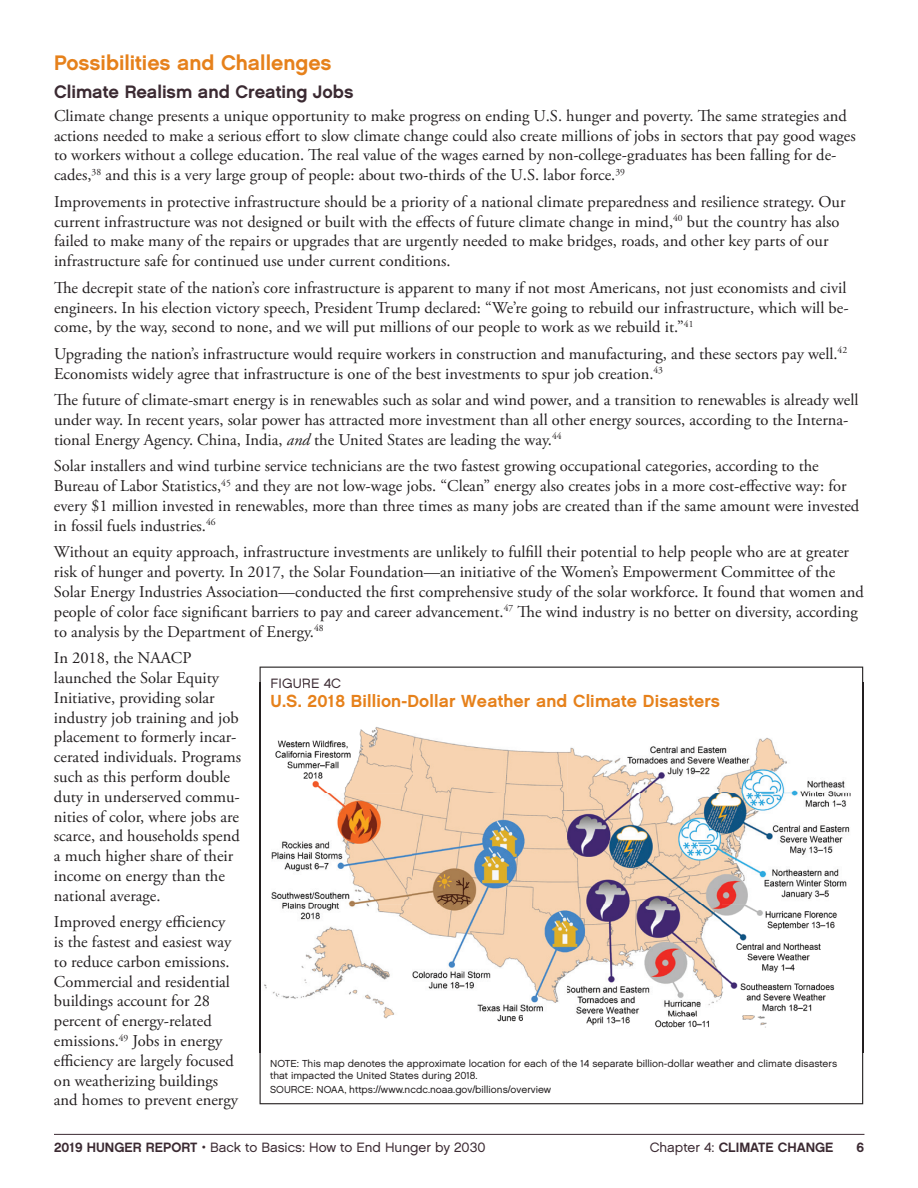
<style>
.page{position:relative;width:918px;height:1188px;background:#fff}
.page>*{position:absolute;margin:0;border:0;box-sizing:border-box;transform-origin:0 0}
.t1{font:21px "Chalet New York Nineteen Sixty";color:#e6811b}
.t2{font:18px "Chalet New York Nineteen Sixty";color:#3b2a32}
.t3{font:17.4px "Chalet New York Nineteen Sixty";letter-spacing:.01em;color:#e6811b}
.t4{font:16.5px/19.8px "Adobe Garamond Pro";color:#231f20}
.t5{font:13.5px "Chalet London Nineteen Sixty";color:#3b2a32}
.t6{font:13.5px "Chalet New York Nineteen Sixty";color:#3b2a32}
.t7{font:13.5px "Chalet London Nineteen Sixty";letter-spacing:.01em;color:#3e2d35}
.t8{font:10.2px/12.1px "Chalet London Nineteen Sixty";color:#231f20}
.s1{font-style:italic}
.s2{font-family:"Chalet New York Nineteen Sixty"}
.s3{font-family:"Chalet London Nineteen Sixty"}
</style>
<div class="page">
<hr style="left:54px;top:1134px;width:810px;height:1px;background:#3b2a32">
<svg style="left:260px;top:667px;width:603px;height:437px"></svg>
<img style="left:259px;top:682px;width:605px;height:370px">
<img style="left:260px;top:682px;width:1px;height:370px">
<img style="left:862px;top:682px;width:1px;height:370px">
<img style="left:272px;top:682px;width:20px;height:6px">
<svg style="left:294px;top:682px;width:7px;height:6px"></svg>
<img style="left:303px;top:682px;width:38px;height:6px">
<img style="left:272px;top:694px;width:448px;height:13px">
<p class="t1" style="left:54px;top:49px;width:279px">Possibilities and Challenges</p>
<p class="t2" style="left:54px;top:80px;width:301px">Climate Realism and Creating Jobs</p>
<p class="t4" style="left:54px;top:106px;width:803px">Climate change presents a unique opportunity to make progress on ending U.S. hunger and poverty. The same strategies and actions needed to make a serious effort to slow climate change could also create millions of jobs in sectors that pay good wages to workers without a college education. The real value of the wages earned by non-college-graduates has been falling for de&shy;cades,<sup>38</sup> and this is a very large group of people: about two-thirds of the U.S. labor force.<sup>39</sup></p>
<p class="t4" style="left:54px;top:192px;width:793px">Improvements in protective infrastructure should be a priority of a national climate preparedness and resilience strategy. Our current infrastructure was not designed or built with the effects of future climate change in mind,<sup>40</sup> but the country has also failed to make many of the repairs or upgrades that are urgently needed to make bridges, roads, and other key parts of our infrastructure safe for continued use under current conditions.</p>
<p class="t4" style="left:54px;top:278px;width:796px">The decrepit state of the nation’s core infrastructure is apparent to many if not most Americans, not just economists and civil engineers. In his election victory speech, President Trump declared: “We’re going to rebuild our infrastructure, which will be&shy;come, by the way, second to none, and we will put millions of our people to work as we rebuild it.”<sup>41</sup></p>
<p class="t4" style="left:54px;top:344px;width:795px">Upgrading the nation’s infrastructure would require workers in construction and manufacturing, and these sectors pay well.<sup>42<br></sup>Economists widely agree that infrastructure is one of the best investments to spur job creation.<sup>43</sup></p>
<p class="t4" style="left:54px;top:391px;width:806px">The future of climate-smart energy is in renewables such as solar and wind power, and a transition to renewables is already well under way. In recent years, solar power has attracted more investment than all other energy sources, according to the Interna&shy;tional Energy Agency. China, India, <span class="s1">and</span> the United States are leading the way.<sup>44</sup></p>
<p class="t4" style="left:54px;top:457px;width:807px">Solar installers and wind turbine service technicians are the two fastest growing occupational categories, according to the Bureau of Labor Statistics,<sup>45</sup> and they are not low-wage jobs. “Clean” energy also creates jobs in a more cost-effective way: for every $1 million invested in renewables, more than three times as many jobs are created than if the same amount were invested in fossil fuels industries.<sup>46</sup></p>
<p class="t4" style="left:54px;top:543px;width:811px">Without an equity approach, infrastructure investments are unlikely to fulfill their potential to help people who are at greater risk of hunger and poverty. In 2017, the Solar Foundation—an initiative of the Women’s Empowerment Committee of the Solar Energy Industries Association—conducted the first comprehensive study of the solar workforce. It found that women and people of color face significant barriers to pay and career advancement.<sup>47</sup> The wind industry is no better on diversity, according to analysis by the Department of Energy.<sup>48</sup></p>
<p class="t4" style="left:54px;top:649px;width:189px">In 2018, the NAACP launched the Solar Equity<br>Initiative, providing solar industry job training and job placement to formerly incar&shy;cerated individuals. Programs such as this perform double duty in underserved commu&shy;nities of color, where jobs are scarce, and households spend a much higher share of their income on energy than the national average.</p>
<p class="t4" style="left:54px;top:913px;width:185px">Improved energy efficiency is the fastest and easiest way to reduce carbon emissions.<br>Commercial and residential buildings account for 28 percent of energy-related emissions.<sup>49</sup> Jobs in energy efficiency are largely focused on weatherizing buildings and homes to prevent energy</p>
<p class="t7" style="left:271px;top:675px;width:72px">FIGURE 4C</p>
<p class="t3" style="left:271px;top:690px;width:451px">U.S. 2018 Billion-Dollar Weather and Climate Disasters</p>
<p class="t8" style="left:270px;top:1057px;width:568px">NOTE: This map denotes the approximate location for each of the 14 separate billion-dollar weather and climate disasters that impacted the United States during 2018.</p>
<p class="t8" style="left:270px;top:1084px;width:283px">SOURCE: NOAA, https://www.ncdc.noaa.gov/billions/overview</p>
<p class="t5" style="left:54px;top:1139px;width:433px"><span class="s2">2019 HUNGER REPORT •</span> Back to Basics: How to End Hunger by 2030</p>
<p class="t6" style="left:650px;top:1138px;width:185px"><span class="s3">Chapter 4:</span> CLIMATE CHANGE</p>
<p class="t6" style="left:856px;top:1138px;width:9px">6</p>
</div>
